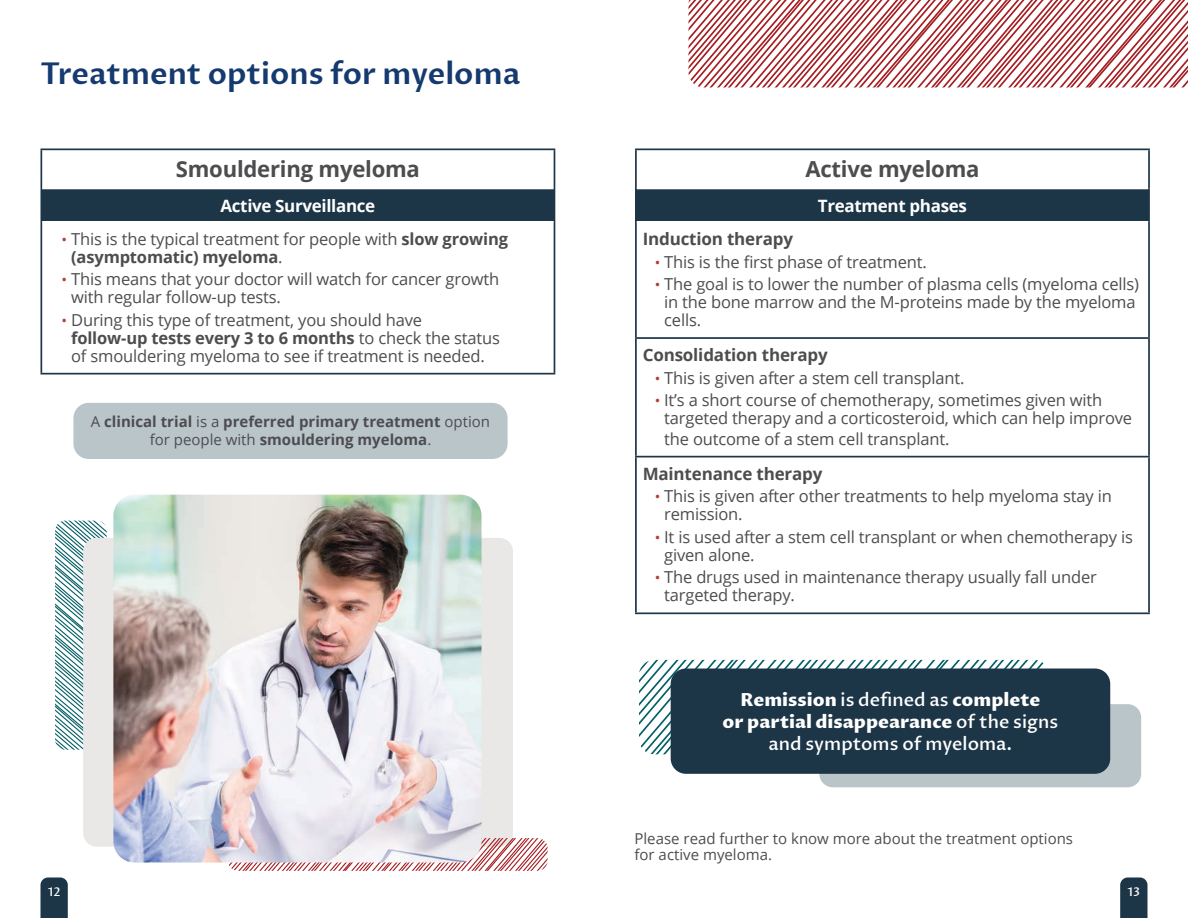
<style>
.page{position:relative;width:1188px;height:918px;background:#fff}
.page>*{position:absolute;margin:0;border:0;box-sizing:border-box;transform-origin:0 0}
.t1{font:600 30px "Proza Libre";color:#153a6f}
.t2{font:700 22.05px "Open Sans";letter-spacing:-.01em;color:#4d4d4f}
.t3{font:500 18px/21.6px "Proza Libre";color:#fff;text-align:center}
.t4{font:700 16.95px "Open Sans";letter-spacing:-.01em;color:#4d4d4f}
.t5{font:700 16.95px "Open Sans";letter-spacing:-.02em;color:#fff}
.t6{font:16.5px/18px "Open Sans";letter-spacing:-.01em;color:#4d4d4f}
.t7{font:700 15px/18px "Open Sans";color:#4d4d4f;text-align:center}
.t8{font:15px/16.5px "Open Sans";color:#4d4d4f}
.t9{font:500 12px "Proza Libre";color:#fff}
.s1{font-size:15px;color:#af4233}
.s2{font-weight:700}
.s3{font-weight:400}
.s4{font-weight:800}
</style>
<div class="page">
<svg style="left:40px;top:878px;width:28px;height:40px"></svg>
<svg style="left:1120px;top:878px;width:27px;height:40px"></svg>
<svg style="left:639px;top:660px;width:410px;height:94px"></svg>
<svg style="left:42px;top:150px;width:512px;height:223px"></svg>
<div style="left:41px;top:188px;width:513px;height:34px;background:#1c3547"></div>
<hr style="left:40px;top:149px;width:515px;height:1px;background:#1c3547">
<hr style="left:40px;top:150px;width:2px;height:38px;background:#1c3547">
<hr style="left:554px;top:150px;width:1px;height:38px;background:#1c3547">
<hr style="left:40px;top:188px;width:2px;height:34px;background:#1c3547">
<hr style="left:554px;top:188px;width:1px;height:34px;background:#1c3547">
<hr style="left:40px;top:222px;width:2px;height:151px;background:#1c3547">
<hr style="left:554px;top:222px;width:1px;height:151px;background:#1c3547">
<hr style="left:42px;top:188px;width:512px;height:1px;background:#fff">
<hr style="left:42px;top:221px;width:512px;height:2px;background:#fff">
<hr style="left:40px;top:373px;width:515px;height:2px;background:#1c3547">
<svg style="left:688px;top:0;width:500px;height:87px"></svg>
<svg style="left:55px;top:521px;width:52px;height:229px"></svg>
<div style="left:83px;top:538px;width:430px;height:309px;background:#e9e8e6;border-radius:14px"></div>
<svg style="left:229px;top:838px;width:319px;height:33px"></svg>
<img style="left:113px;top:495px;width:369px;height:368px">
<svg style="left:637px;top:150px;width:511px;height:308px"></svg>
<div style="left:636px;top:188px;width:513px;height:34px;background:#1c3547"></div>
<hr style="left:635px;top:149px;width:515px;height:1px;background:#1c3547">
<hr style="left:635px;top:150px;width:2px;height:38px;background:#1c3547">
<hr style="left:1148px;top:150px;width:2px;height:38px;background:#1c3547">
<hr style="left:635px;top:188px;width:2px;height:34px;background:#1c3547">
<hr style="left:1148px;top:188px;width:2px;height:34px;background:#1c3547">
<hr style="left:635px;top:222px;width:2px;height:115px;background:#1c3547">
<hr style="left:1148px;top:222px;width:2px;height:115px;background:#1c3547">
<hr style="left:635px;top:339px;width:2px;height:117px;background:#1c3547">
<hr style="left:1148px;top:339px;width:2px;height:117px;background:#1c3547">
<hr style="left:635px;top:457px;width:2px;height:155px;background:#1c3547">
<hr style="left:1148px;top:457px;width:2px;height:155px;background:#1c3547">
<hr style="left:637px;top:188px;width:511px;height:1px;background:#fff">
<hr style="left:637px;top:221px;width:511px;height:2px;background:#fff">
<hr style="left:635px;top:337px;width:515px;height:2px;background:#1c3547">
<hr style="left:635px;top:456px;width:515px;height:1px;background:#1c3547">
<hr style="left:635px;top:612px;width:515px;height:2px;background:#1c3547">
<div style="left:819px;top:704px;width:322px;height:83px;background:#bac5c9;border-radius:14px"></div>
<div style="left:73px;top:403px;width:435px;height:56px;background:#bac5c9;border-radius:15px"></div>
<div style="left:671px;top:669px;width:439px;height:105px;background:#1c3547;border-radius:15px"></div>
<h1 class="t1" style="left:40px;top:55px;width:481px">Treatment options for myeloma</h1>
<h2 class="t2" style="left:176px;top:154px;width:246px">Smouldering myeloma</h2>
<p class="t5" style="left:221px;top:194px;width:156px">Active Surveillance</p>
<p class="t6" style="left:71px;top:229px;width:438px;text-indent:-10px"><span class="s1">•</span> This is the typical treatment for people with <span class="s2">slow growing (asymptomatic) myeloma</span>.</p>
<p class="t6" style="left:71px;top:270px;width:430px;text-indent:-10px"><span class="s1">•</span> This means that your doctor will watch for cancer growth with regular follow-up tests.</p>
<p class="t6" style="left:71px;top:310px;width:430px;text-indent:-10px"><span class="s1">•</span> During this type of treatment, you should have <span class="s2">follow-up tests every 3 to 6 months</span> to check the status of smouldering myeloma to see if treatment is needed.</p>
<p class="t7" style="left:91px;top:412px;width:401px"><span class="s3">A</span> clinical trial <span class="s3">is a</span> preferred primary treatment <span class="s3">option for people with</span> smouldering myeloma<span class="s3">.</span></p>
<h2 class="t2" style="left:805px;top:154px;width:176px">Active myeloma</h2>
<p class="t5" style="left:818px;top:194px;width:150px">Treatment phases</p>
<p class="t4" style="left:643px;top:227px;width:152px">Induction therapy</p>
<p class="t6" style="left:655px;top:252px;width:274px"><span class="s1">•</span> This is the first phase of treatment.</p>
<p class="t6" style="left:664px;top:275px;width:476px;text-indent:-10px"><span class="s1">•</span> The goal is to lower the number of plasma cells (myeloma cells) in the bone marrow and the M-proteins made by the myeloma cells.</p>
<p class="t4" style="left:643px;top:343px;width:187px">Consolidation therapy</p>
<p class="t6" style="left:655px;top:368px;width:311px"><span class="s1">•</span> This is given after a stem cell transplant.</p>
<p class="t6" style="left:664px;top:391px;width:469px;text-indent:-10px"><span class="s1">•</span> It’s a short course of chemotherapy, sometimes given with targeted therapy and a corticosteroid, which can help improve</p>
<p class="t6" style="left:664px;top:429px;width:287px">the outcome of a stem cell transplant.</p>
<p class="t4" style="left:643px;top:462px;width:181px">Maintenance therapy</p>
<p class="t6" style="left:664px;top:487px;width:449px;text-indent:-10px"><span class="s1">•</span> This is given after other treatments to help myeloma stay in remission.</p>
<p class="t6" style="left:664px;top:527px;width:470px;text-indent:-10px"><span class="s1">•</span> It is used after a stem cell transplant or when chemotherapy is given alone.</p>
<p class="t6" style="left:664px;top:568px;width:434px;text-indent:-10px"><span class="s1">•</span> The drugs used in maintenance therapy usually fall under targeted therapy.</p>
<p class="t3" style="left:723px;top:689px;width:337px"><span class="s4">Remission</span> is defined as <span class="s4">complete<br>or partial disappearance</span> of the signs and symptoms of myeloma.</p>
<p class="t8" style="left:634px;top:830px;width:440px">Please read further to know more about the treatment options for active myeloma.</p>
<p class="t9" style="left:48px;top:885px;width:14px">12</p>
<p class="t9" style="left:1128px;top:885px;width:14px">13</p>
</div>
